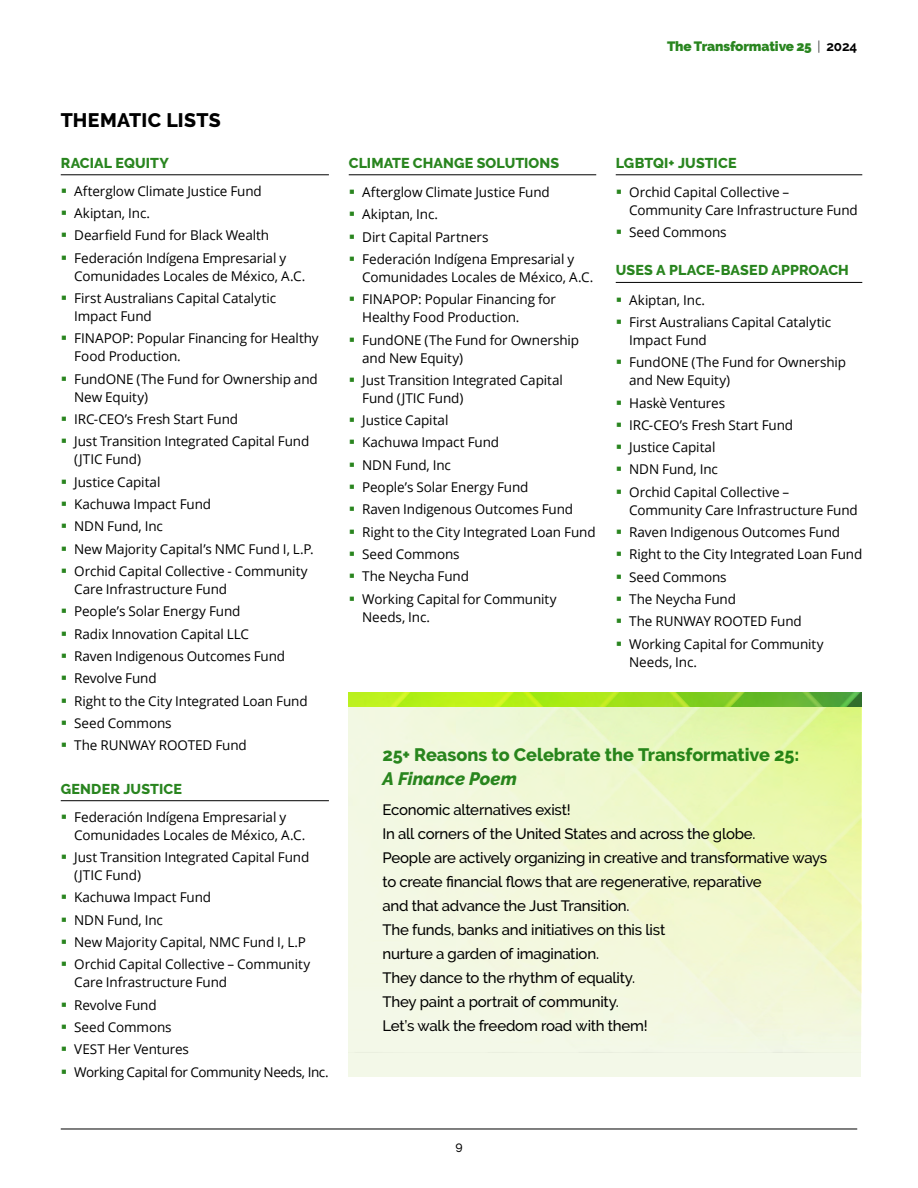
<style>
.page{position:relative;width:918px;height:1188px;background:#fff}
.page>*{position:absolute;margin:0;border:0;box-sizing:border-box;transform-origin:0 0}
.t1{font:800 19.5px "Raleway";letter-spacing:.01em;color:#000}
.t2{font:800 18px "Raleway";color:#29851f}
.t3{font:italic 800 18px "Raleway";color:#29851f}
.t4{font:500 15px/24px "Raleway";letter-spacing:-.015em;color:#000}
.t5{font:800 14.25px "Raleway";letter-spacing:.01em;color:#29851f}
.t6{font:13.5px/18px "Open Sans";letter-spacing:-.01em;color:#000}
.t7{font:13.5px "Open Sans";letter-spacing:-.03em;color:#000}
.t8{font:900 13.5px "Raleway";letter-spacing:-.01em;color:#29851f}
.t9{font:500 12px "Raleway";color:#000}
.s1{font-weight:300;color:#000}
.s2{font-weight:700;color:#000}
.s3{color:#29851f}
</style>
<div class="page">
<hr style="left:61px;top:1129px;width:796px;height:1px;background:#000">
<hr style="left:61px;top:175px;width:268px;height:1px;background:#000">
<hr style="left:349px;top:175px;width:247px;height:1px;background:#000">
<hr style="left:616px;top:175px;width:246px;height:1px;background:#000">
<hr style="left:616px;top:282px;width:246px;height:1px;background:#000">
<hr style="left:61px;top:800px;width:268px;height:1px;background:#000">
<svg style="left:349px;top:706px;width:512px;height:371px;background:#eff7d2"></svg>
<img style="left:349px;top:692px;width:512px;height:14px">
<p class="t8" style="left:667px;top:39px;width:192px">The Transformative 25 <span class="s1">|</span> <span class="s2">2024</span></p>
<p class="t1" style="left:61px;top:109px;width:162px">THEMATIC LISTS</p>
<p class="t5" style="left:61px;top:155px;width:110px">RACIAL EQUITY</p>
<p class="t6" style="left:61px;top:182px;width:203px"><span class="s3">▪</span> Afterglow Climate Justice Fund</p>
<p class="t6" style="left:61px;top:204px;width:91px"><span class="s3">▪</span> Akiptan, Inc.</p>
<p class="t6" style="left:61px;top:226px;width:210px"><span class="s3">▪</span> Dearfield Fund for Black Wealth</p>
<p class="t6" style="left:74px;top:249px;width:233px;text-indent:-14px"><span class="s3">▪</span> Federación Indígena Empresarial y<br>Comunidades Locales de México, A.C.</p>
<p class="t6" style="left:74px;top:289px;width:203px;text-indent:-14px"><span class="s3">▪</span> First Australians Capital Catalytic<br>Impact Fund</p>
<p class="t6" style="left:74px;top:329px;width:246px;text-indent:-14px"><span class="s3">▪</span> FINAPOP: Popular Financing for Healthy<br>Food Production.</p>
<p class="t6" style="left:74px;top:370px;width:245px;text-indent:-14px"><span class="s3">▪</span> FundONE (The Fund for Ownership and<br>New Equity)</p>
<p class="t6" style="left:61px;top:410px;width:179px"><span class="s3">▪</span> IRC-CEO’s Fresh Start Fund</p>
<p class="t6" style="left:74px;top:432px;width:237px;text-indent:-14px"><span class="s3">▪</span> Just Transition Integrated Capital Fund (JTIC Fund)</p>
<p class="t6" style="left:61px;top:472px;width:101px"><span class="s3">▪</span> Justice Capital</p>
<p class="t6" style="left:61px;top:495px;width:152px"><span class="s3">▪</span> Kachuwa Impact Fund</p>
<p class="t6" style="left:61px;top:517px;width:104px"><span class="s3">▪</span> NDN Fund, Inc</p>
<p class="t6" style="left:61px;top:539px;width:254px"><span class="s3">▪</span> New Majority Capital’s NMC Fund I, L.P.</p>
<p class="t6" style="left:74px;top:562px;width:235px;text-indent:-14px"><span class="s3">▪</span> Orchid Capital Collective - Community<br>Care Infrastructure Fund</p>
<p class="t6" style="left:61px;top:602px;width:181px"><span class="s3">▪</span> People’s Solar Energy Fund</p>
<p class="t6" style="left:61px;top:624px;width:190px"><span class="s3">▪</span> Radix Innovation Capital LLC</p>
<p class="t6" style="left:61px;top:647px;width:226px"><span class="s3">▪</span> Raven Indigenous Outcomes Fund</p>
<p class="t6" style="left:61px;top:669px;width:97px"><span class="s3">▪</span> Revolve Fund</p>
<p class="t6" style="left:61px;top:691px;width:248px"><span class="s3">▪</span> Right to the City Integrated Loan Fund</p>
<p class="t6" style="left:61px;top:714px;width:112px"><span class="s3">▪</span> Seed Commons</p>
<p class="t6" style="left:61px;top:736px;width:188px"><span class="s3">▪</span> The RUNWAY ROOTED Fund</p>
<p class="t5" style="left:61px;top:781px;width:123px">GENDER JUSTICE</p>
<p class="t6" style="left:74px;top:808px;width:233px;text-indent:-14px"><span class="s3">▪</span> Federación Indígena Empresarial y<br>Comunidades Locales de México, A.C.</p>
<p class="t6" style="left:74px;top:848px;width:237px;text-indent:-14px"><span class="s3">▪</span> Just Transition Integrated Capital Fund (JTIC Fund)</p>
<p class="t6" style="left:61px;top:888px;width:152px"><span class="s3">▪</span> Kachuwa Impact Fund</p>
<p class="t6" style="left:61px;top:910px;width:104px"><span class="s3">▪</span> NDN Fund, Inc</p>
<p class="t6" style="left:61px;top:933px;width:247px"><span class="s3">▪</span> New Majority Capital, NMC Fund I, L.P</p>
<p class="t6" style="left:74px;top:955px;width:237px;text-indent:-14px"><span class="s3">▪</span> Orchid Capital Collective – Community<br>Care Infrastructure Fund</p>
<p class="t6" style="left:61px;top:995px;width:97px"><span class="s3">▪</span> Revolve Fund</p>
<p class="t6" style="left:61px;top:1018px;width:112px"><span class="s3">▪</span> Seed Commons</p>
<p class="t6" style="left:61px;top:1040px;width:130px"><span class="s3">▪</span> VEST Her Ventures</p>
<p class="t7" style="left:61px;top:1062px;width:269px"><span class="s3">▪</span> Working Capital for Community Needs, Inc.</p>
<p class="t5" style="left:349px;top:155px;width:212px">CLIMATE CHANGE SOLUTIONS</p>
<p class="t6" style="left:349px;top:183px;width:203px"><span class="s3">▪</span> Afterglow Climate Justice Fund</p>
<p class="t6" style="left:349px;top:205px;width:91px"><span class="s3">▪</span> Akiptan, Inc.</p>
<p class="t6" style="left:349px;top:227px;width:141px"><span class="s3">▪</span> Dirt Capital Partners</p>
<p class="t6" style="left:362px;top:250px;width:233px;text-indent:-14px"><span class="s3">▪</span> Federación Indígena Empresarial y<br>Comunidades Locales de México, A.C.</p>
<p class="t6" style="left:362px;top:290px;width:195px;text-indent:-14px"><span class="s3">▪</span> FINAPOP: Popular Financing for<br>Healthy Food Production.</p>
<p class="t6" style="left:362px;top:330px;width:218px;text-indent:-14px"><span class="s3">▪</span> FundONE (The Fund for Ownership and New Equity)</p>
<p class="t6" style="left:362px;top:371px;width:202px;text-indent:-14px"><span class="s3">▪</span> Just Transition Integrated Capital<br>Fund (JTIC Fund)</p>
<p class="t6" style="left:349px;top:411px;width:101px"><span class="s3">▪</span> Justice Capital</p>
<p class="t6" style="left:349px;top:433px;width:152px"><span class="s3">▪</span> Kachuwa Impact Fund</p>
<p class="t6" style="left:349px;top:456px;width:104px"><span class="s3">▪</span> NDN Fund, Inc</p>
<p class="t6" style="left:349px;top:478px;width:181px"><span class="s3">▪</span> People’s Solar Energy Fund</p>
<p class="t6" style="left:349px;top:500px;width:226px"><span class="s3">▪</span> Raven Indigenous Outcomes Fund</p>
<p class="t6" style="left:349px;top:523px;width:248px"><span class="s3">▪</span> Right to the City Integrated Loan Fund</p>
<p class="t6" style="left:349px;top:545px;width:112px"><span class="s3">▪</span> Seed Commons</p>
<p class="t6" style="left:349px;top:567px;width:122px"><span class="s3">▪</span> The Neycha Fund</p>
<p class="t6" style="left:362px;top:589px;width:196px;text-indent:-14px"><span class="s3">▪</span> Working Capital for Community<br>Needs, Inc.</p>
<p class="t5" style="left:616px;top:155px;width:122px">LGBTQI+ JUSTICE</p>
<p class="t6" style="left:629px;top:183px;width:230px;text-indent:-14px"><span class="s3">▪</span> Orchid Capital Collective –<br>Community Care Infrastructure Fund</p>
<p class="t6" style="left:616px;top:223px;width:112px"><span class="s3">▪</span> Seed Commons</p>
<p class="t5" style="left:616px;top:262px;width:235px">USES A PLACE-BASED APPROACH</p>
<p class="t6" style="left:616px;top:290px;width:91px"><span class="s3">▪</span> Akiptan, Inc.</p>
<p class="t6" style="left:629px;top:313px;width:203px;text-indent:-14px"><span class="s3">▪</span> First Australians Capital Catalytic<br>Impact Fund</p>
<p class="t6" style="left:629px;top:353px;width:218px;text-indent:-14px"><span class="s3">▪</span> FundONE (The Fund for Ownership and New Equity)</p>
<p class="t6" style="left:616px;top:393px;width:111px"><span class="s3">▪</span> Haskè Ventures</p>
<p class="t6" style="left:616px;top:416px;width:179px"><span class="s3">▪</span> IRC-CEO’s Fresh Start Fund</p>
<p class="t6" style="left:616px;top:438px;width:101px"><span class="s3">▪</span> Justice Capital</p>
<p class="t6" style="left:616px;top:460px;width:104px"><span class="s3">▪</span> NDN Fund, Inc</p>
<p class="t6" style="left:629px;top:483px;width:230px;text-indent:-14px"><span class="s3">▪</span> Orchid Capital Collective –<br>Community Care Infrastructure Fund</p>
<p class="t6" style="left:616px;top:523px;width:226px"><span class="s3">▪</span> Raven Indigenous Outcomes Fund</p>
<p class="t6" style="left:616px;top:545px;width:248px"><span class="s3">▪</span> Right to the City Integrated Loan Fund</p>
<p class="t6" style="left:616px;top:568px;width:112px"><span class="s3">▪</span> Seed Commons</p>
<p class="t6" style="left:616px;top:590px;width:122px"><span class="s3">▪</span> The Neycha Fund</p>
<p class="t6" style="left:616px;top:612px;width:188px"><span class="s3">▪</span> The RUNWAY ROOTED Fund</p>
<p class="t6" style="left:629px;top:634px;width:196px;text-indent:-14px"><span class="s3">▪</span> Working Capital for Community<br>Needs, Inc.</p>
<h2 class="t2" style="left:382px;top:744px;width:418px">25+ Reasons to Celebrate the Transformative 25:</h2>
<h2 class="t3" style="left:382px;top:768px;width:136px">A Finance Poem</h2>
<p class="t4" style="left:382px;top:798px;width:446px">Economic alternatives exist!<br>In all corners of the United States and across the globe.<br>People are actively organizing in creative and transformative ways to create financial flows that are regenerative, reparative<br>and that advance the Just Transition.<br>The funds, banks and initiatives on this list<br>nurture a garden of imagination.<br>They dance to the rhythm of equality.<br>They paint a portrait of community.<br>Let’s walk the freedom road with them!</p>
<p class="t9" style="left:455px;top:1141px;width:9px">9</p>
</div>
